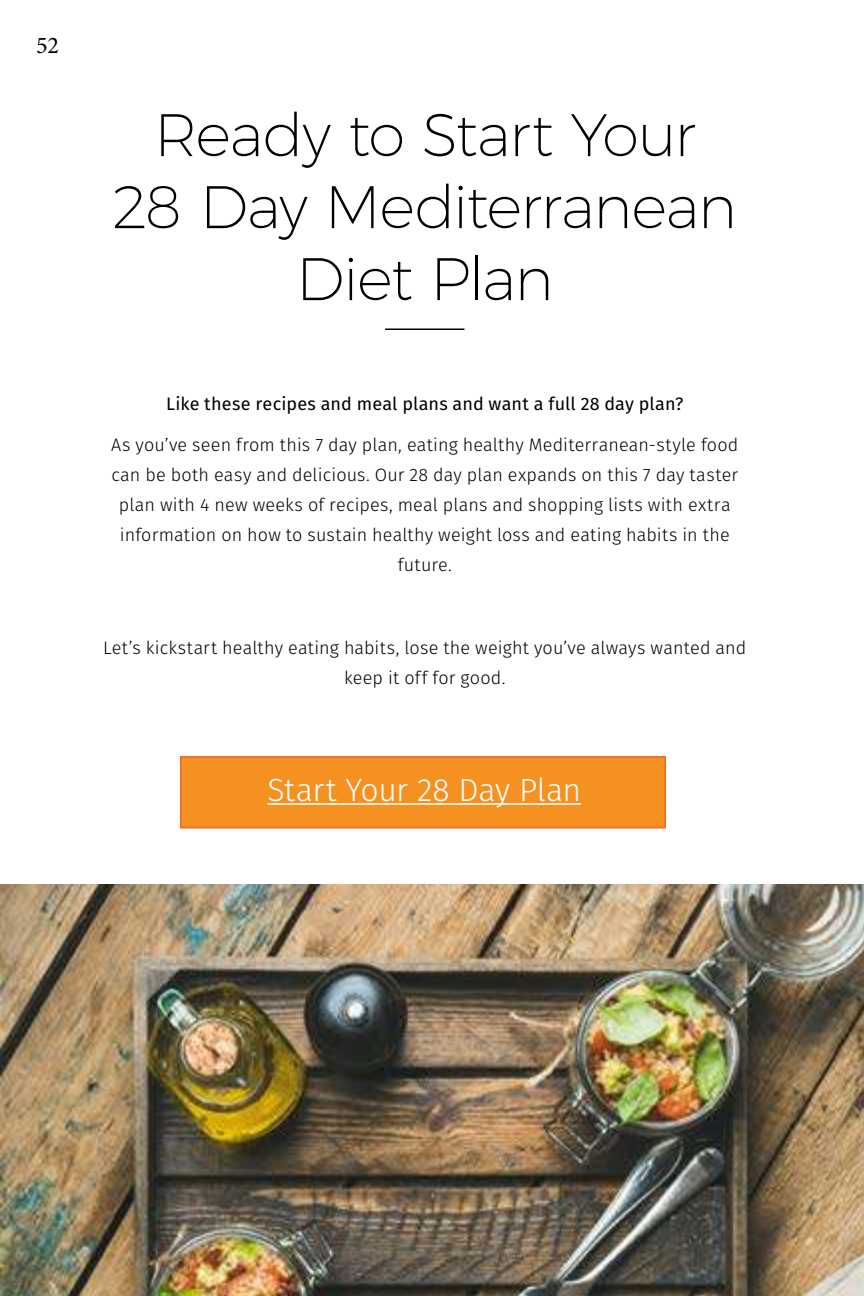
<style>
.page{position:relative;width:864px;height:1296px;background:#fff}
.page>*{position:absolute;margin:0;border:0;box-sizing:border-box;transform-origin:0 0}
.t1{font:200 60px/72px "Montserrat";letter-spacing:-.025em;color:#000;text-align:center}
.t2{font:300 32px "Fira Sans";letter-spacing:-.01em;color:#fff}
.t3{font:24px "Minion Pro";color:#000}
.t4{font:300 18px/30px "Fira Sans";letter-spacing:.01em;color:#000;text-align:center}
.t5{font:18px "Fira Sans";letter-spacing:.01em;color:#000}
</style>
<div class="page">
<hr style="left:385px;top:329px;width:79px;height:1px;background:#000">
<div style="left:180px;top:756px;width:486px;height:73px;background:#f49120;border:2px solid #f37120"></div>
<img style="left:0;top:884px;width:864px;height:412px">
<hr style="left:268px;top:803px;width:313px;height:2px;background:#fff">
<h3 class="t3" style="left:36px;top:31px;width:25px">52</h3>
<h1 class="t1" style="left:113px;top:103px;width:626px">Ready to Start Your<br>28 Day Mediterranean<br>Diet Plan</h1>
<p class="t5" style="left:166px;top:391px;width:519px">Like these recipes and meal plans and want a full 28 day plan?</p>
<p class="t4" style="left:111px;top:430px;width:629px">As you’ve seen from this 7 day plan, eating healthy Mediterranean-style food can be both easy and delicious. Our 28 day plan expands on this 7 day taster plan with 4 new weeks of recipes, meal plans and shopping lists with extra information on how to sustain healthy weight loss and eating habits in the future.</p>
<p class="t4" style="left:103px;top:632px;width:645px">Let’s kickstart healthy eating habits, lose the weight you’ve always wanted and keep it off for good.</p>
<h2 class="t2" style="left:268px;top:767px;width:315px">Start Your 28 Day Plan</h2>
</div>
